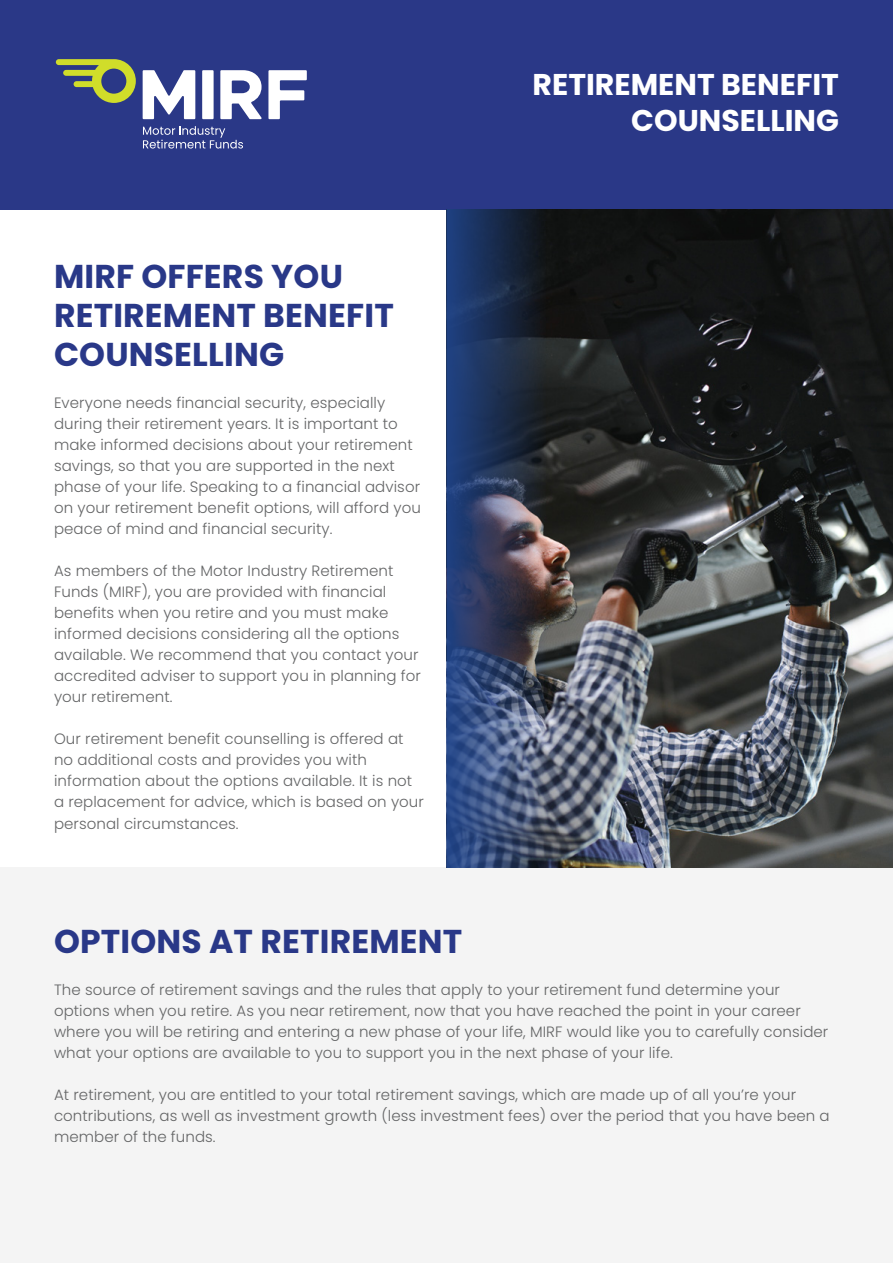
<style>
.page{position:relative;width:893px;height:1263px;background:#fff}
.page>*{position:absolute;margin:0;border:0;box-sizing:border-box;transform-origin:0 0}
.t1{font:700 33px/39px "Poppins";letter-spacing:.005em;color:#293888}
.t2{font:700 30px/36px "Poppins";color:#fff;text-align:right}
.t3{font:300 15px/21px "Poppins";letter-spacing:.005em;color:#646566}
</style>
<div class="page">
<div style="left:0;top:867px;width:893px;height:396px;background:#f4f4f4"></div>
<div style="left:0;top:0;width:893px;height:209px;background:#2a3887"></div>
<svg style="left:56px;top:59px;width:80px;height:44px"></svg>
<svg style="left:143px;top:70px;width:52px;height:49px"></svg>
<div style="left:202px;top:70px;width:12px;height:49px;background:#fff"></div>
<svg style="left:220px;top:70px;width:42px;height:49px"></svg>
<svg style="left:268px;top:70px;width:39px;height:49px"></svg>
<svg style="left:143px;top:126px;width:100px;height:23px"></svg>
<img style="left:698px;top:210px;width:195px;height:657px">
<img style="left:446px;top:209px;width:252px;height:658px">
<h1 class="t1" style="left:54px;top:257px;width:341px">MIRF OFFERS YOU<br>RETIREMENT BENEFIT<br>COUNSELLING</h1>
<p class="t3" style="left:54px;top:392px;width:368px">Everyone needs financial security, especially during their retirement years. It is important to make informed decisions about your retirement savings, so that you are supported in the next phase of your life. Speaking to a financial advisor on your retirement benefit options, will afford you peace of mind and financial security.</p>
<p class="t3" style="left:54px;top:560px;width:368px">As members of the Motor Industry Retirement Funds (MIRF), you are provided with financial benefits when you retire and you must make informed decisions considering all the options available. We recommend that you contact your accredited adviser to support you in planning for your retirement.</p>
<p class="t3" style="left:54px;top:728px;width:371px">Our retirement benefit counselling is offered at no additional costs and provides you with information about the options available. It is not a replacement for advice, which is based on your personal circumstances.</p>
<h2 class="t2" style="left:533px;top:66px;width:308px">RETIREMENT BENEFIT<br>COUNSELLING</h2>
<h1 class="t1" style="left:54px;top:922px;width:410px">OPTIONS AT RETIREMENT</h1>
<p class="t3" style="left:54px;top:979px;width:776px">The source of retirement savings and the rules that apply to your retirement fund determine your options when you retire. As you near retirement, now that you have reached the point in your career where you will be retiring and entering a new phase of your life, MIRF would like you to carefully consider what your options are available to you to support you in the next phase of your life.</p>
<p class="t3" style="left:54px;top:1084px;width:777px">At retirement, you are entitled to your total retirement savings, which are made up of all you’re your contributions, as well as investment growth (less investment fees) over the period that you have been a member of the funds.</p>
</div>
